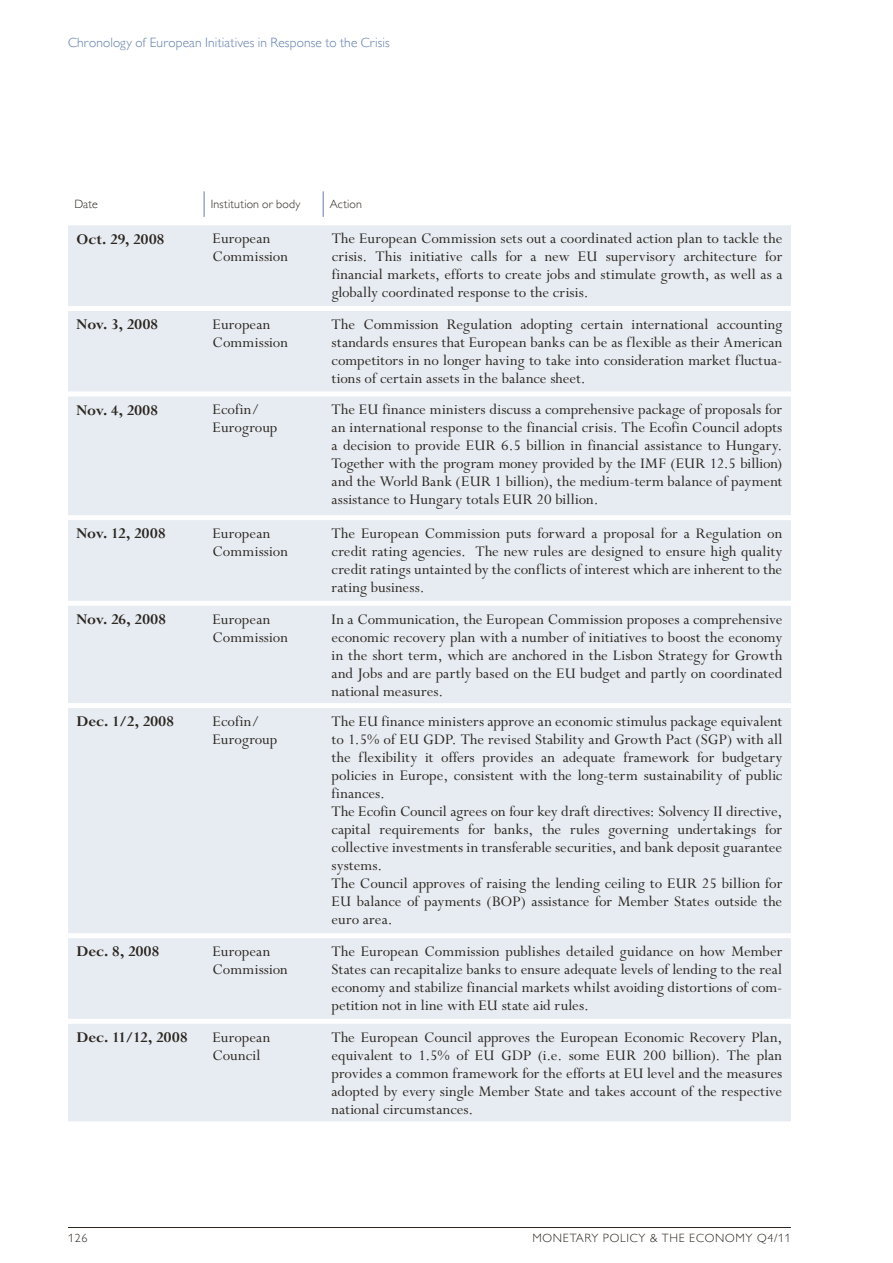
<style>
.page{position:relative;width:893px;height:1263px;background:#fff}
.page>*{position:absolute;margin:0;border:0;box-sizing:border-box;transform-origin:0 0}
.t1{font:16.5px/18px "Perpetua Std";letter-spacing:.005em;color:#2b2620}
.t2{font:700 16.5px "Perpetua Std";letter-spacing:.015em;color:#2b2620}
.t3{font:300 13.5px "Gill Sans MT Pro";letter-spacing:.01em;color:#607ea9}
.t4{font:300 12px "Gill Sans MT Pro";letter-spacing:.06em;color:#2b2620}
</style>
<div class="page">
<hr style="left:68px;top:1227px;width:723px;height:1px;background:#2b2620">
<div style="left:68px;top:225px;width:723px;height:896px;background:#e7ecf2"></div>
<div style="left:68px;top:306px;width:723px;height:402px;background:#e7ecf2"></div>
<svg style="left:68px;top:933px;width:723px;height:90px;background:#e9edf3"></svg>
<svg style="left:204px;top:191px;width:1px;height:26px"></svg>
<svg style="left:323px;top:191px;width:1px;height:26px"></svg>
<p class="t3" style="left:68px;top:35px;width:323px">Chronology of European I nitiatives in Response to the Crisis</p>
<p class="t4" style="left:74px;top:197px;width:25px">Date</p>
<p class="t4" style="left:211px;top:197px;width:91px">I nstitution or body</p>
<p class="t4" style="left:330px;top:197px;width:34px">Action</p>
<p class="t2" style="left:77px;top:230px;width:89px">Oct. 29, 2008</p>
<p class="t1" style="left:213px;top:230px;width:77px">European<br>Commission</p>
<p class="t1" style="left:332px;top:230px;width:452px;text-align:justify">The European Commission sets out a coordinated action plan to tackle the crisis. This initiative calls for a new EU supervisory architecture for financial markets, efforts to create jobs and stimulate growth, as well as a globally coordinated response to the crisis.</p>
<p class="t2" style="left:77px;top:315px;width:83px">Nov. 3, 2008</p>
<p class="t1" style="left:213px;top:316px;width:77px">European<br>Commission</p>
<p class="t1" style="left:332px;top:316px;width:452px;text-align:justify">The Commission Regulation adopting certain international accounting standards ensures that European banks can be as flexible as their American competitors in no longer having to take into consideration market fluctua&shy;tions of certain assets in the balance sheet.</p>
<p class="t2" style="left:77px;top:401px;width:83px">Nov. 4, 2008</p>
<p class="t1" style="left:213px;top:401px;width:66px">Ecofin/<br>Eurogroup</p>
<p class="t1" style="left:332px;top:401px;width:452px;text-align:justify">The EU finance ministers discuss a comprehensive package of proposals for an international response to the financial crisis. The Ecofin Council adopts a decision to provide EUR 6.5 billion in financial assistance to Hungary.<br>Together with the program money provided by the IMF (EUR 12.5 billion) and the World Bank (EUR 1 billion), the medium-term balance of payment assistance to Hungary totals EUR 20 billion.</p>
<p class="t2" style="left:76px;top:525px;width:91px">Nov. 12, 2008</p>
<p class="t1" style="left:213px;top:525px;width:77px">European<br>Commission</p>
<p class="t1" style="left:332px;top:525px;width:452px;text-align:justify">The European Commission puts forward a proposal for a Regulation on credit rating agencies. The new rules are designed to ensure high quality credit ratings untainted by the conflicts of interest which are inherent to the rating business.</p>
<p class="t2" style="left:76px;top:610px;width:91px">Nov. 26, 2008</p>
<p class="t1" style="left:213px;top:610px;width:77px">European<br>Commission</p>
<p class="t1" style="left:332px;top:610px;width:452px;text-align:justify">In a Communication, the European Commission proposes a comprehensive economic recovery plan with a number of initiatives to boost the economy in the short term, which are anchored in the Lisbon Strategy for Growth and Jobs and are partly based on the EU budget and partly on coordinated national measures.</p>
<p class="t2" style="left:76px;top:713px;width:99px">Dec. 1/2, 2008</p>
<p class="t1" style="left:213px;top:713px;width:66px">Ecofin/<br>Eurogroup</p>
<p class="t1" style="left:332px;top:713px;width:452px">The EU finance ministers approve an economic stimulus package equivalent to 1.5% of EU GDP. The revised Stability and Growth Pact (SGP) with all the flexibility it offers provides an adequate framework for budgetary policies in Europe, consistent with the long-term sustainability of public finances.<br>The Ecofin Council agrees on four key draft directives: Solvency II directive, capital requirements for banks, the rules governing undertakings for collective investments in transferable securities, and bank deposit guarantee systems.<br>The Council approves of raising the lending ceiling to EUR 25 billion for EU balance of payments (BOP) assistance for Member States outside the euro area.</p>
<p class="t2" style="left:76px;top:943px;width:84px">Dec. 8, 2008</p>
<p class="t1" style="left:212px;top:943px;width:77px">European<br>Commission</p>
<p class="t1" style="left:332px;top:943px;width:452px;text-align:justify">The European Commission publishes detailed guidance on how Member States can recapitalize banks to ensure adequate levels of lending to the real economy and stabilize financial markets whilst avoiding distortions of com&shy;petition not in line with EU state aid rules.</p>
<p class="t2" style="left:76px;top:1028px;width:113px">Dec. 11/12, 2008</p>
<p class="t1" style="left:212px;top:1028px;width:59px">European<br>Council</p>
<p class="t1" style="left:332px;top:1028px;width:452px;text-align:justify">The European Council approves the European Economic Recovery Plan, equivalent to 1.5% of EU GDP (i.e. some EUR 200 billion). The plan provides a common framework for the efforts at EU level and the measures adopted by every single Member State and takes account of the respective national circumstances.</p>
<p class="t4" style="left:68px;top:1231px;width:21px">126</p>
<p class="t4" style="left:532px;top:1231px;width:260px">Monetary Policy &amp; the Economy Q4/11</p>
</div>
